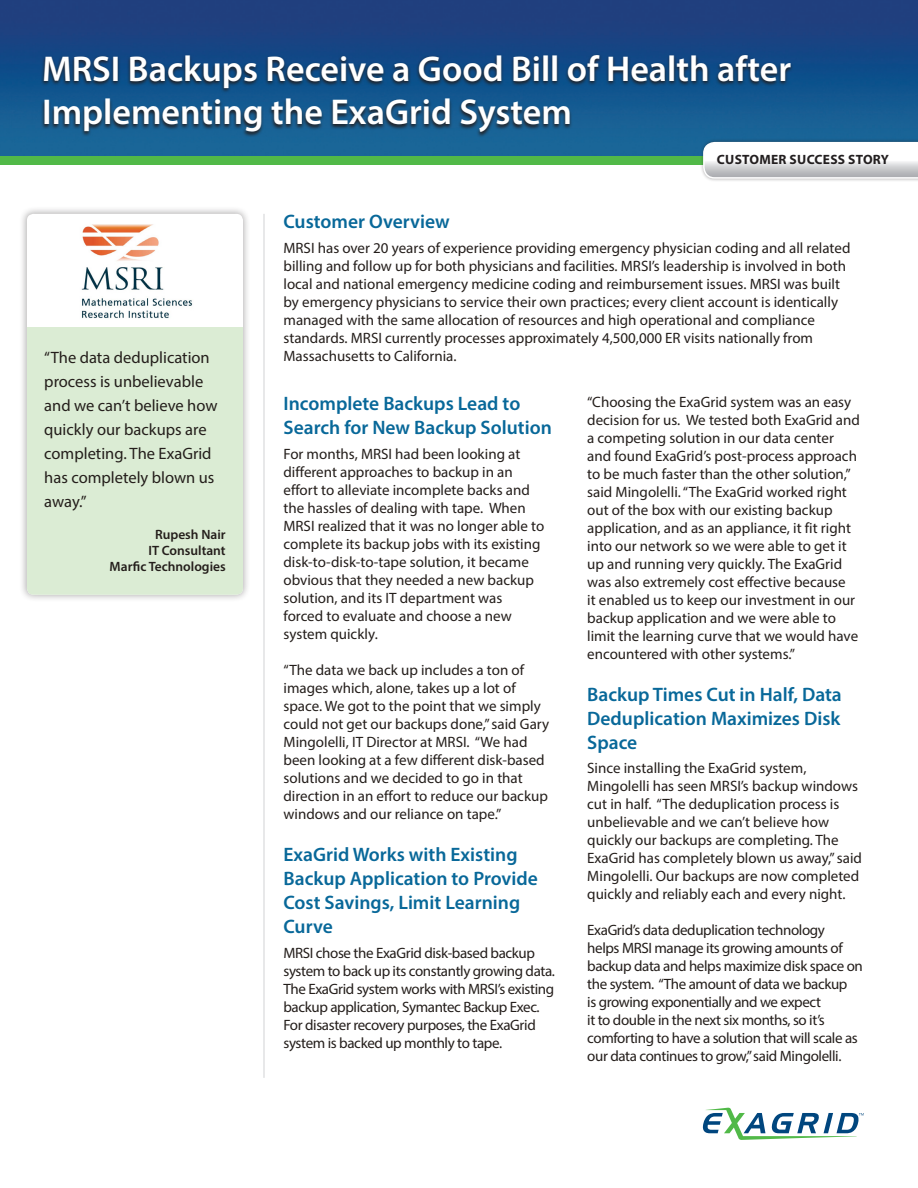
<style>
.page{position:relative;width:918px;height:1188px;background:#fff}
.page>*{position:absolute;margin:0;border:0;box-sizing:border-box;transform-origin:0 0}
.Headline{font:600 36px/43.2px "Myriad Pro";color:#fff}
.Blue_Paragraph_heade{font:600 19.5px/24px "Myriad Pro";color:#086899}
.Customer_Quote{font:16.5px/24px "Myriad Pro";color:#241e1b}
.Body_Copy{font:15px/18px "Myriad Pro";color:#241e1b}
.Body_Copy-2{font:15px/18px "Myriad Pro";letter-spacing:-.025em;color:#241e1b}
.Quote_Author{font:600 13.5px "Myriad Pro";color:#241e1b}
.t1{font:700 13.5px "Myriad Pro";letter-spacing:.02em;color:#231f20}
</style>
<div class="page">
<img style="left:0;top:0;width:918px;height:156px">
<div style="left:0;top:156px;width:918px;height:8px;background:#51b948"></div>
<div style="left:700px;top:139px;width:218px;height:43px;background:#231f20;opacity:.4"></div>
<svg style="left:703px;top:142px;width:215px;height:37px"></svg>
<svg style="left:702px;top:1107px;width:162px;height:33px"></svg>
<div style="left:19px;top:206px;width:232px;height:396px;background:#231f20;opacity:.4"></div>
<div style="left:27px;top:214px;width:216px;height:381px;background:#fff;border-radius:7px"></div>
<div style="left:27px;top:327px;width:216px;height:268px;background:#dbecd4"></div>
<svg style="left:41px;top:54px;width:753px;height:84px"></svg>
<hr style="left:264px;top:214px;width:1px;height:864px;background:#d1d2d4">
<img style="left:81px;top:224px;width:112px;height:95px">
<p class="Headline" style="left:42px;top:46px;width:751px">MRSI Backups Receive a Good Bill of Health after<br>Implementing the ExaGrid System</p>
<p class="t1" style="left:717px;top:151px;width:174px">CUSTOMER SUCCESS STORY</p>
<p class="Blue_Paragraph_heade" style="left:284px;top:209px;width:168px">Customer Overview</p>
<p class="Body_Copy" style="left:284px;top:239px;width:568px">MRSI has over 20 years of experience providing emergency physician coding and all related billing and follow up for both physicians and facilities. MRSI’s leadership is involved in both local and national emergency medicine coding and reimbursement issues. MRSI was built by emergency physicians to service their own practices; every client account is identically managed with the same allocation of resources and high operational and compliance standards. MRSI currently processes approximately 4,500,000 ER visits nationally from</p>
<p class="Customer_Quote" style="left:44px;top:345px;width:167px">“The data deduplication</p>
<p class="Body_Copy" style="left:284px;top:347px;width:175px">Massachusetts to California.</p>
<p class="Customer_Quote" style="left:44px;top:369px;width:175px">process is unbelievable and we can’t believe how quickly our backups are completing. The ExaGrid has completely blown us away.”</p>
<p class="Quote_Author" style="left:155px;top:526px;width:72px">Rupesh Nair</p>
<p class="Quote_Author" style="left:148px;top:542px;width:79px">IT Consultant</p>
<p class="Quote_Author" style="left:110px;top:558px;width:118px">Marfic Technologies</p>
<p class="Blue_Paragraph_heade" style="left:284px;top:391px;width:270px">Incomplete Backups Lead to<br>Search for New Backup Solution</p>
<p class="Body_Copy" style="left:284px;top:445px;width:262px">For months, MRSI had been looking at different approaches to backup in an effort to alleviate incomplete backs and the hassles of dealing with tape. When MRSI realized that it was no longer able to complete its backup jobs with its existing disk-to-disk-to-tape solution, it became obvious that they needed a new backup solution, and its IT department was forced to evaluate and choose a new system quickly.</p>
<p class="Body_Copy" style="left:284px;top:661px;width:267px">“The data we back up includes a ton of images which, alone, takes up a lot of space. We got to the point that we simply could not get our backups done,” said Gary Mingolelli, IT Director at MRSI. “We had been looking at a few different disk-based solutions and we decided to go in that direction in an effort to reduce our backup windows and our reliance on tape.”</p>
<p class="Blue_Paragraph_heade" style="left:284px;top:842px;width:256px">ExaGrid Works with Existing<br>Backup Application to Provide<br>Cost Savings, Limit Learning<br>Curve</p>
<p class="Body_Copy-2" style="left:284px;top:943px;width:273px">MRSI chose the ExaGrid disk-based backup system to back up its constantly growing data.<br>The ExaGrid system works with MRSI’s existing backup application, Symantec Backup Exec.<br>For disaster recovery purposes, the ExaGrid system is backed up monthly to tape.</p>
<p class="Body_Copy" style="left:587px;top:392px;width:274px">“Choosing the ExaGrid system was an easy decision for us. We tested both ExaGrid and a competing solution in our data center and found ExaGrid’s post-process approach to be much faster than the other solution,” said Mingolelli. “The ExaGrid worked right out of the box with our existing backup application, and as an appliance, it fit right into our network so we were able to get it up and running very quickly. The ExaGrid was also extremely cost effective because<br>it enabled us to keep our investment in our backup application and we were able to limit the learning curve that we would have encountered with other systems.”</p>
<p class="Blue_Paragraph_heade" style="left:587px;top:682px;width:256px;text-align:justify">Backup Times Cut in Half, Data Deduplication Maximizes Disk Space</p>
<p class="Body_Copy" style="left:587px;top:759px;width:276px">Since installing the ExaGrid system, Mingolelli has seen MRSI’s backup windows cut in half. “The deduplication process is unbelievable and we can’t believe how quickly our backups are completing. The ExaGrid has completely blown us away,” said Mingolelli. Our backups are now completed quickly and reliably each and every night.</p>
<p class="Body_Copy-2" style="left:587px;top:921px;width:277px">ExaGrid’s data deduplication technology<br>helps MRSI manage its growing amounts of backup data and helps maximize disk space on the system. “The amount of data we backup<br>is growing exponentially and we expect<br>it to double in the next six months, so it’s comforting to have a solution that will scale as our data continues to grow,” said Mingolelli.</p>
</div>
